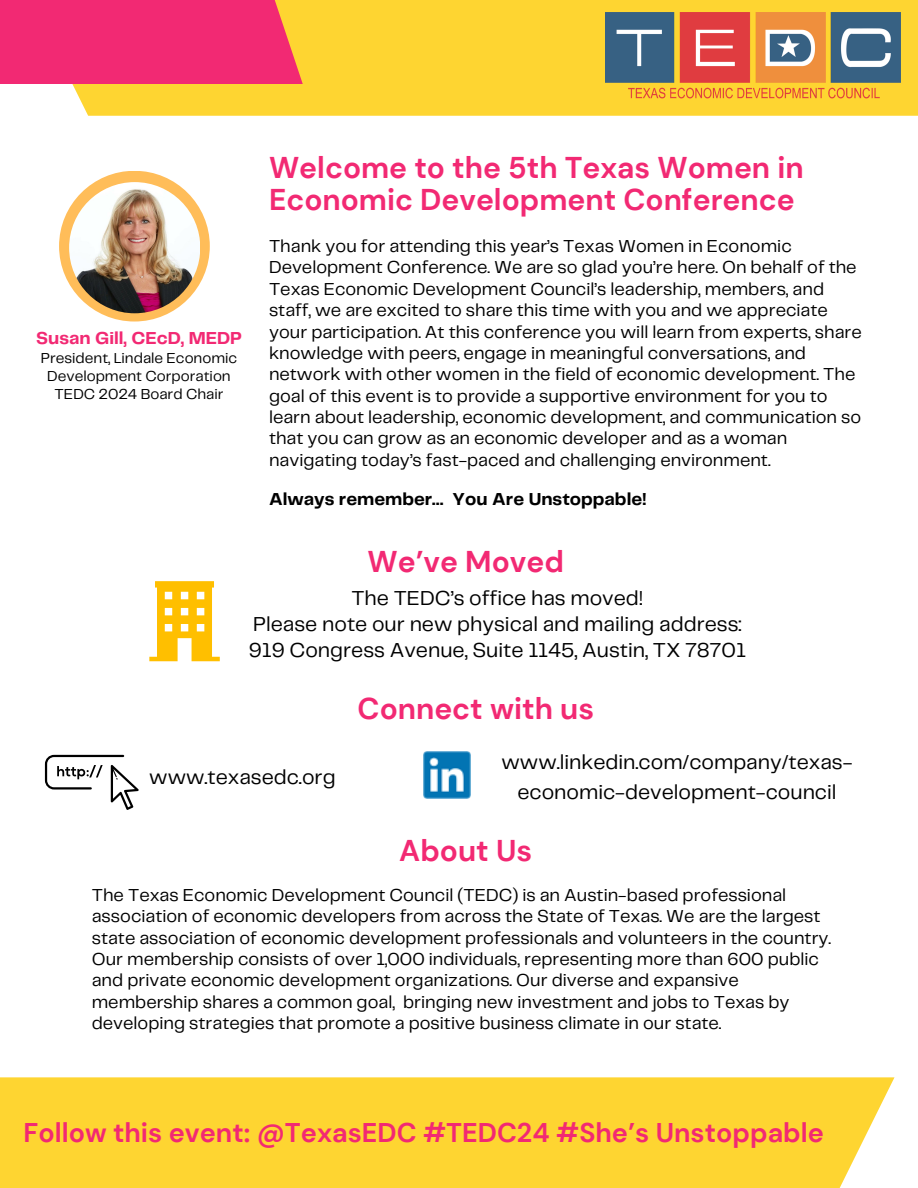
<style>
.page{position:relative;width:918px;height:1188px;background:#fff}
.page>*{position:absolute;margin:0;border:0;box-sizing:border-box;transform-origin:0 0}
.t1{font:700 30px/32.7px "DM Sans";color:#f22973}
.t2{font:700 27px "DM Sans";color:#f22973}
.t3{font:21px/25.8px "Telegraf";color:#000;text-align:center}
.t4{font:18px/21.3px "Telegraf";color:#000}
.t5{font:700 18px "Telegraf";color:#000}
.t6{font:700 18px "Telegraf";color:#f22973}
.t7{font:15px/18px "Telegraf";color:#000;text-align:center}
</style>
<div class="page">
<div style="left:72px;top:0;width:846px;height:116px;background:#fed531"></div>
<img style="left:605px;top:12px;width:296px;height:97px">
<img style="left:424px;top:751px;width:47px;height:48px">
<div style="left:0;top:1077px;width:894px;height:111px;background:#fed531"></div>
<svg style="left:45px;top:755px;width:94px;height:55px"></svg>
<svg style="left:149px;top:581px;width:71px;height:80px"></svg>
<div style="left:0;top:0;width:303px;height:84px;background:#f22973"></div>
<svg style="left:59px;top:171px;width:151px;height:151px"></svg>
<img style="left:69px;top:182px;width:131px;height:131px;border-radius:50%">
<h1 class="t6" style="left:36px;top:330px;width:207px">Susan Gill, CEcD, MEDP</h1>
<p class="t7" style="left:41px;top:350px;width:198px">President, Lindale Economic<br>Development Corporation</p>
<h3 class="t7" style="left:55px;top:386px;width:171px">TEDC 2024 Board Chair</h3>
<h3 class="t1" style="left:269px;top:151px;width:536px">Welcome to the 5th Texas Women in<br>Economic Development Conference</h3>
<p class="t4" style="left:269px;top:236px;width:594px">Thank you for attending this year’s Texas Women in Economic Development Conference. We are so glad you’re here. On behalf of the Texas Economic Development Council’s leadership, members, and staff, we are excited to share this time with you and we appreciate your participation. At this conference you will learn from experts, share knowledge with peers, engage in meaningful conversations, and network with other women in the field of economic development. The goal of this event is to provide a supportive environment for you to learn about leadership, economic development, and communication so that you can grow as an economic developer and as a woman navigating today’s fast-paced and challenging environment.</p>
<h3 class="t5" style="left:269px;top:491px;width:379px">Always remember… You Are Unstoppable!</h3>
<p class="t1" style="left:368px;top:545px;width:198px">We’ve Moved</p>
<h1 class="t3" style="left:249px;top:587px;width:498px">The TEDC’s office has moved!<br>Please note our new physical and mailing address:<br>919 Congress Avenue, Suite 1145, Austin, TX 78701</h1>
<h5 class="t1" style="left:358px;top:692px;width:238px">Connect with us</h5>
<h4 class="t3" style="left:149px;top:765px;width:188px">www.texasedc.org</h4>
<h1 class="t3" style="left:502px;top:749px;width:353px;line-height:29.2px">www.linkedin.com/company/texas&shy;economic-development-council</h1>
<h4 class="t1" style="left:399px;top:834px;width:134px">About Us</h4>
<p class="t4" style="left:92px;top:885px;width:741px">The Texas Economic Development Council (TEDC) is an Austin-based professional association of economic developers from across the State of Texas. We are the largest state association of economic development professionals and volunteers in the country.<br>Our membership consists of over 1,000 individuals, representing more than 600 public and private economic development organizations. Our diverse and expansive membership shares a common goal, bringing new investment and jobs to Texas by developing strategies that promote a positive business climate in our state.</p>
<p class="t2" style="left:23px;top:1115px;width:802px">Follow this event: @TexasEDC #TEDC24 #She’s Unstoppable</p>
</div>
